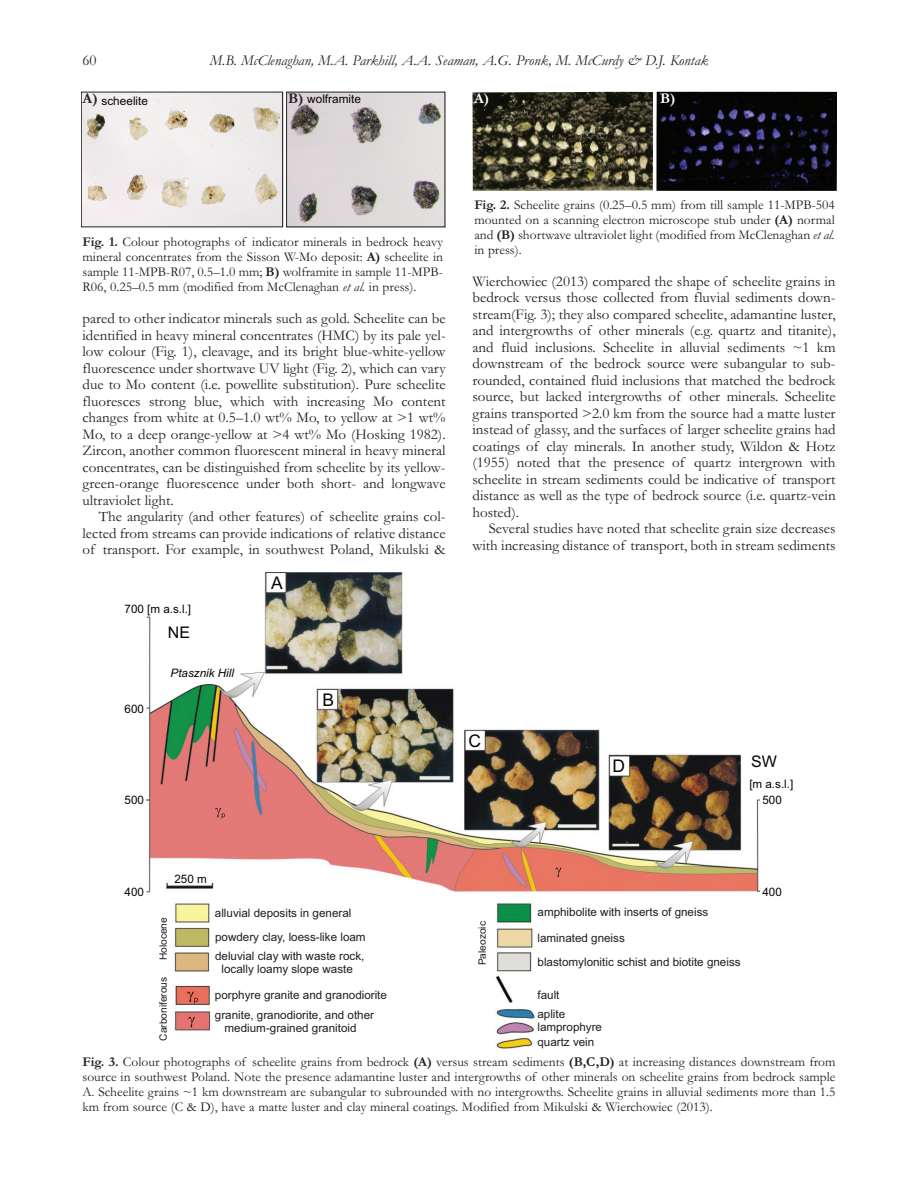
<style>
.page{position:relative;width:918px;height:1188px;background:#fff}
.page>*{position:absolute;margin:0;border:0;box-sizing:border-box;transform-origin:0 0}
.t1{font:17.4px "Arial";color:#040503}
.t2{font:16.05px "Arial";color:#040503}
.t3{font:15px/16.5px "Garamond";color:#231f20;text-align:justify}
.t4{font:italic 15px "Garamond";color:#231f20}
.t5{font:700 15px "Garamond";color:#231f20}
.t6{font:700 15px "Garamond";color:#fff}
.t7{font:13.5px/14.9px "Garamond";color:#231f20;text-align:justify}
.t8{font:11.85px "Arial";color:#050504}
.t9{font:11.7px/24.2px "Arial";color:#201d1e}
.t10{font:11.7px "Arial";color:#040503}
.t11{font:italic 11.7px "Arial";color:#040503}
.t12{font:10.2px "Arial";color:#201d1e}
.s1{font-weight:700}
.s2{font-style:italic}
</style>
<div class="page">
<img style="left:83px;top:94px;width:198px;height:131px">
<div style="left:81px;top:92px;width:202px;height:135px;border:1px solid #231f20"></div>
<img style="left:288px;top:94px;width:155px;height:131px">
<img style="left:472px;top:92px;width:181px;height:99px">
<img style="left:656px;top:92px;width:181px;height:99px">
<img style="left:146px;top:572px;width:614px;height:321px">
<svg style="left:215px;top:808px;width:10px;height:11px"></svg>
<svg style="left:556px;top:868px;width:6px;height:9px"></svg>
<img style="left:174px;top:902px;width:359px;height:129px">
<img style="left:490px;top:1007px;width:45px;height:42px">
<svg style="left:187px;top:992px;width:11px;height:11px"></svg>
<svg style="left:189px;top:1017px;width:6px;height:10px"></svg>
<p class="t3" style="left:82px;top:54px;width:16px">60</p>
<p class="t4" style="left:210px;top:55px;width:500px">M.B. McClenaghan, M.A. Parkhill, A.A. Seaman, A.G. Pronk, M. McCurdy &amp; D.J. Kontak</p>
<p class="t5" style="left:82px;top:93px;width:17px">A)</p>
<p class="t5" style="left:288px;top:93px;width:17px">B)</p>
<p class="t8" style="left:102px;top:96px;width:48px">scheelite</p>
<p class="t8" style="left:307px;top:95px;width:55px">wolframite</p>
<p class="t6" style="left:474px;top:93px;width:17px">A)</p>
<p class="t6" style="left:660px;top:93px;width:17px">B)</p>
<p class="t7" style="left:82px;top:236px;width:362px"><span class="s1">Fig. 1.</span> Colour photographs of indicator minerals in bedrock heavy mineral concentrates from the Sisson W-Mo deposit: <span class="s1">A)</span> scheelite in sample 11-MPB-R07, 0.5–1.0 mm; <span class="s1">B)</span> wolframite in sample 11-MPB-R06, 0.25–0.5 mm (modified from McClenaghan <span class="s2">et al.</span> in press).</p>
<p class="t3" style="left:82px;top:312px;width:365px">pared to other indicator minerals such as gold. Scheelite can be identified in heavy mineral concentrates (HMC) by its pale yel&shy;low colour (Fig. 1), cleavage, and its bright blue-white-yellow fluorescence under shortwave UV light (Fig. 2), which can vary due to Mo content (i.e. powellite substitution). Pure scheelite fluoresces strong blue, which with increasing Mo content changes from white at 0.5–1.0 wt% Mo, to yellow at &gt;1 wt% Mo, to a deep orange-yellow at &gt;4 wt% Mo (Hosking 1982).<br>Zircon, another common fluorescent mineral in heavy mineral concentrates, can be distinguished from scheelite by its yellow&shy;green-orange fluorescence under both short- and longwave ultraviolet light.</p>
<p class="t3" style="left:82px;top:510px;width:365px;text-indent:16px">The angularity (and other features) of scheelite grains col&shy;lected from streams can provide indications of relative distance of transport. For example, in southwest Poland, Mikulski &amp;</p>
<p class="t10" style="left:125px;top:605px;width:68px">700 [m a.s.l.]</p>
<p class="t10" style="left:125px;top:704px;width:21px">600</p>
<p class="t2" style="left:168px;top:626px;width:24px">NE</p>
<p class="t11" style="left:171px;top:666px;width:65px">Ptasznik Hill</p>
<p class="t10" style="left:125px;top:795px;width:21px">500</p>
<p class="t1" style="left:271px;top:576px;width:13px">A</p>
<p class="t1" style="left:323px;top:693px;width:13px">B</p>
<p class="t7" style="left:474px;top:199px;width:362px"><span class="s1">Fig. 2.</span> Scheelite grains (0.25–0.5 mm) from till sample 11-MPB-504 mounted on a scanning electron microscope stub under <span class="s1">(A)</span> normal and <span class="s1">(B)</span> shortwave ultraviolet light (modified from McClenaghan <span class="s2">et al. </span>in press).</p>
<p class="t3" style="left:472px;top:274px;width:365px">Wierchowiec (2013) compared the shape of scheelite grains in bedrock versus those collected from fluvial sediments down&shy;stream(Fig. 3); they also compared scheelite, adamantine luster, and intergrowths of other minerals (e.g. quartz and titanite), and fluid inclusions. Scheelite in alluvial sediments ~1 km downstream of the bedrock source were subangular to sub&shy;rounded, contained fluid inclusions that matched the bedrock source, but lacked intergrowths of other minerals. Scheelite grains transported &gt;2.0 km from the source had a matte luster instead of glassy, and the surfaces of larger scheelite grains had coatings of clay minerals. In another study, Wildon &amp; Hotz (1955) noted that the presence of quartz intergrown with scheelite in stream sediments could be indicative of transport distance as well as the type of bedrock source (i.e. quartz-vein hosted).</p>
<p class="t3" style="left:472px;top:522px;width:365px;text-align:right">Several studies have noted that scheelite grain size decreases with increasing distance of transport, both in stream sediments</p>
<p class="t1" style="left:469px;top:734px;width:14px">C</p>
<p class="t1" style="left:613px;top:760px;width:14px">D</p>
<p class="t2" style="left:751px;top:755px;width:27px">SW</p>
<p class="t10" style="left:749px;top:780px;width:45px">[m a.s.l.]</p>
<p class="t10" style="left:762px;top:796px;width:21px">500</p>
<p class="t10" style="left:125px;top:888px;width:21px">400</p>
<p class="t10" style="left:174px;top:875px;width:34px">250 m</p>
<p class="t12" style="left:160px;top:947px;width:4px;rotate:-90deg">l</p>
<p class="t12" style="left:160px;top:960px;width:9px;rotate:-90deg">H</p>
<p class="t12" style="left:160px;top:1007px;width:7px;rotate:-90deg">fi</p>
<p class="t12" style="left:160px;top:1024px;width:7px;rotate:-90deg">b</p>
<p class="t12" style="left:160px;top:1041px;width:9px;rotate:-90deg">C</p>
<p class="t9" style="left:215px;top:902px;width:152px">alluvial deposits in general powdery clay, loess-like loam</p>
<p class="t9" style="left:215px;top:951px;width:151px;line-height:13px;text-align:center">deluvial clay with waste rock, locally loamy slope waste</p>
<p class="t9" style="left:215px;top:986px;width:174px;line-height:20px">porphyre granite and granodiorite granite, granodiorite, and other</p>
<p class="t9" style="left:225px;top:1017px;width:133px">medium-grained granitoid</p>
<p class="t12" style="left:479px;top:929px;width:4px;rotate:-90deg">i</p>
<p class="t12" style="left:479px;top:953px;width:4px;rotate:-90deg">l</p>
<p class="t12" style="left:479px;top:965px;width:8px;rotate:-90deg">P</p>
<p class="t9" style="left:538px;top:901px;width:172px">amphibolite with inserts of gneiss</p>
<p class="t9" style="left:538px;top:927px;width:205px">laminated gneiss<br>blastomylonitic schist and biotite gneiss</p>
<p class="t9" style="left:538px;top:984px;width:23px">fault</p>
<p class="t9" style="left:537px;top:1008px;width:66px;line-height:14.1px">aplite lamprophyre quartz vein</p>
<p class="t10" style="left:762px;top:888px;width:21px">400</p>
<p class="t7" style="left:82px;top:1056px;width:755px"><span class="s1">Fig. 3.</span> Colour photographs of scheelite grains from bedrock <span class="s1">(A)</span> versus stream sediments <span class="s1">(B,C,D)</span> at increasing distances downstream from source in southwest Poland. Note the presence adamantine luster and intergrowths of other minerals on scheelite grains from bedrock sample A. Scheelite grains ~1 km downstream are subangular to subrounded with no intergrowths. Scheelite grains in alluvial sediments more than 1.5 km from source (C &amp; D), have a matte luster and clay mineral coatings. Modified from Mikulski &amp; Wierchowiec (2013).</p>
</div>
